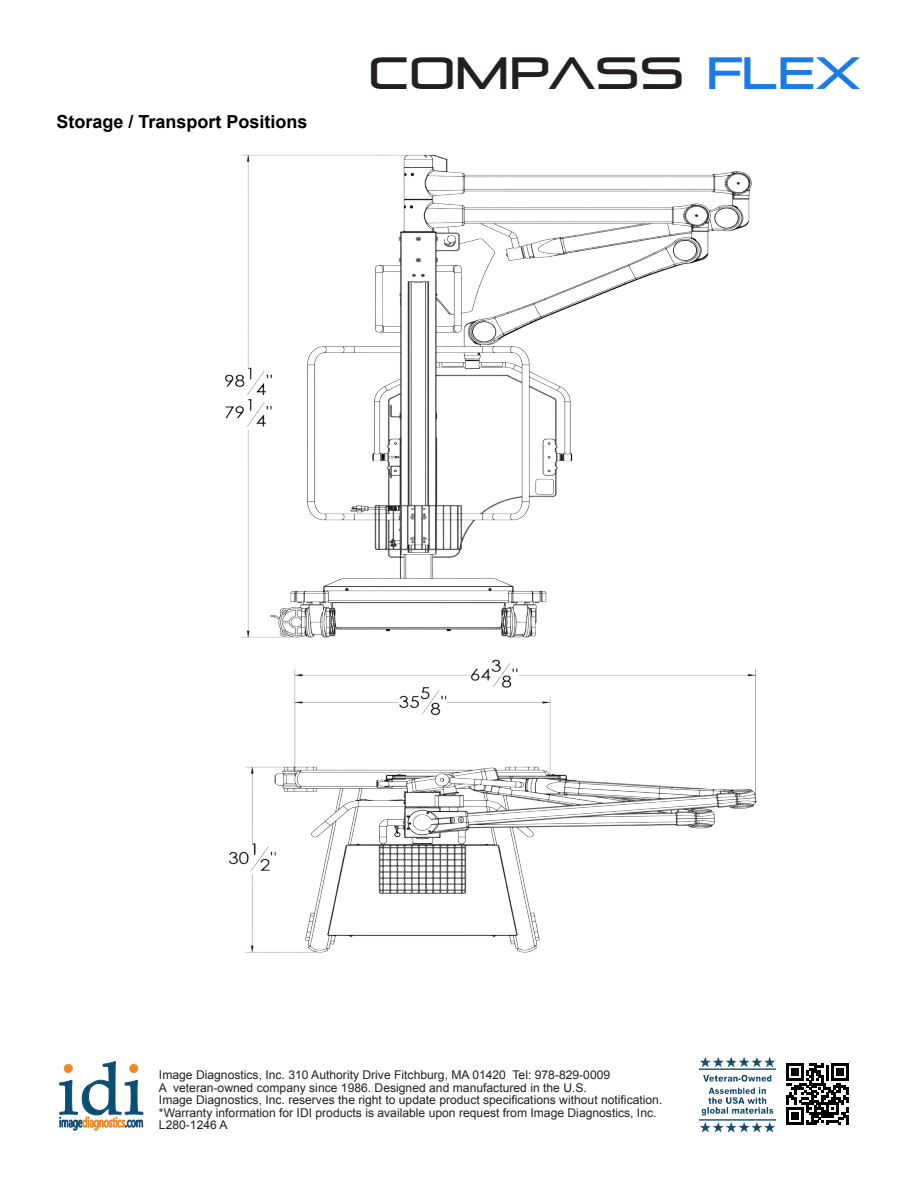
<style>
.page{position:relative;width:918px;height:1188px;background:#fff}
.page>*{position:absolute;margin:0;border:0;box-sizing:border-box;transform-origin:0 0}
.t1{font:45px "Pirulen";color:#231f20}
.t2{font:700 18px "Arial";color:#000}
.t3{font:12px/12.5px "Arial";color:#231f20}
.s1{color:#1a7ae6}
</style>
<div class="page">
<img style="left:224px;top:154px;width:533px;height:799px">
<svg style="left:787px;top:1063px;width:61px;height:62px"></svg>
<svg style="left:59px;top:1061px;width:84px;height:69px"></svg>
<img style="left:699px;top:1056px;width:76px;height:76px">
<h2 class="t2" style="left:57px;top:115px;width:253px">Storage / Transport Positions</h2>
<h1 class="t1" style="left:369px;top:46px;width:494px">COMPASS <span class="s1">FLEX</span></h1>
<p class="t3" style="left:159px;top:1070px;width:505px">Image Diagnostics, Inc. 310 Authority Drive Fitchburg, MA 01420 Tel: 978-829-0009<br>A veteran-owned company since 1986. Designed and manufactured in the U.S.<br>Image Diagnostics, Inc. reserves the right to update product specifications without notification. *Warranty information for IDI products is available upon request from Image Diagnostics, Inc.<br>L280-1246 A</p>
</div>
